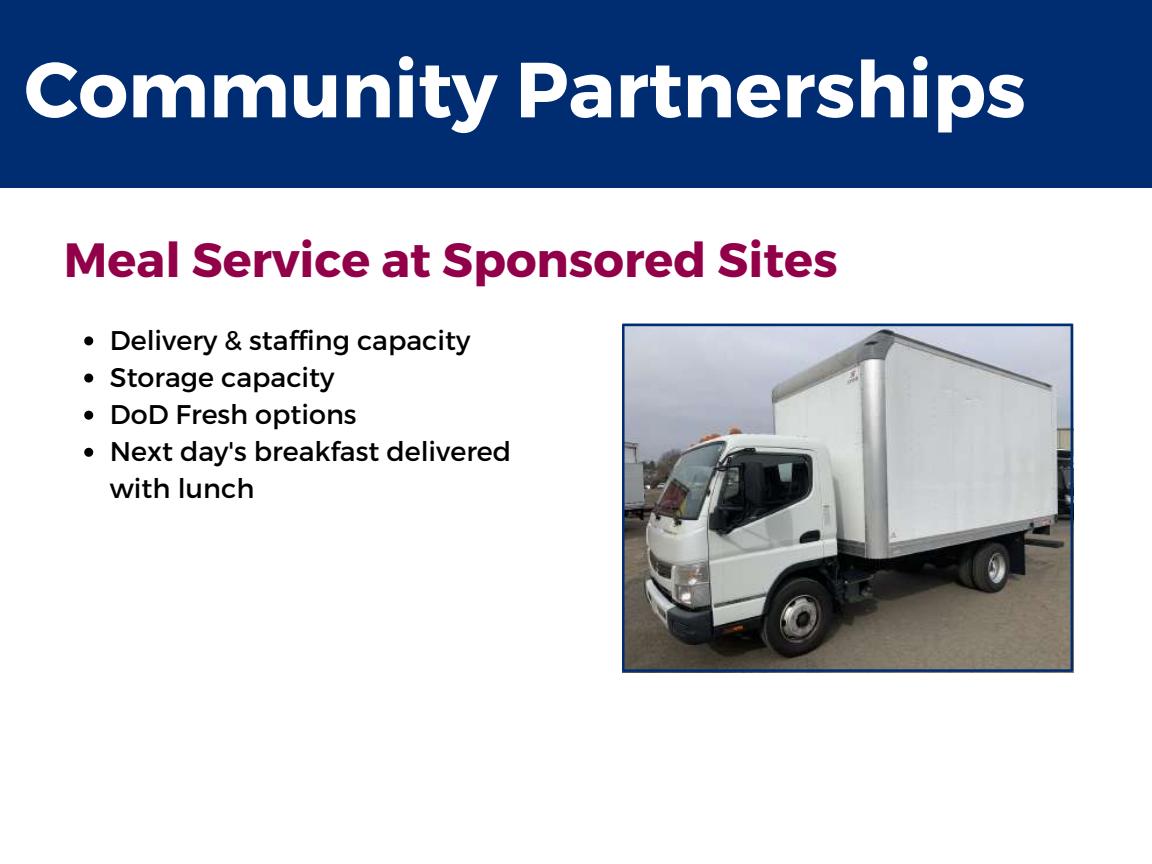
<style>
.page{position:relative;width:1152px;height:864px;background:#fff}
.page>*{position:absolute;margin:0;border:0;box-sizing:border-box;transform-origin:0 0}
.t1{font:700 78px "Montserrat";color:#fff}
.t2{font:700 48px "Montserrat";color:#910048}
.t3{font:27px/37.2px "Montserrat";color:#000}
</style>
<div class="page">
<div style="left:0;top:0;width:1152px;height:188px;background:#002d72"></div>
<svg style="left:622px;top:324px;width:451px;height:348px;background:#8b8d8f"></svg>
<svg style="left:84px;top:336px;width:9px;height:9px"></svg>
<svg style="left:84px;top:374px;width:9px;height:9px"></svg>
<svg style="left:84px;top:411px;width:9px;height:9px"></svg>
<svg style="left:84px;top:448px;width:9px;height:9px"></svg>
<p class="t1" style="left:24px;top:39px;width:1003px">Community Partnerships</p>
<p class="t2" style="left:64px;top:229px;width:775px">Meal Service at Sponsored Sites</p>
<p class="t3" style="left:110px;top:320px;width:362px">Delivery &amp; staffing capacity</p>
<p class="t3" style="left:110px;top:357px;width:226px">Storage capacity</p>
<p class="t3" style="left:110px;top:395px;width:248px">DoD Fresh options</p>
<p class="t3" style="left:110px;top:432px;width:403px">Next day's breakfast delivered with lunch</p>
</div>
